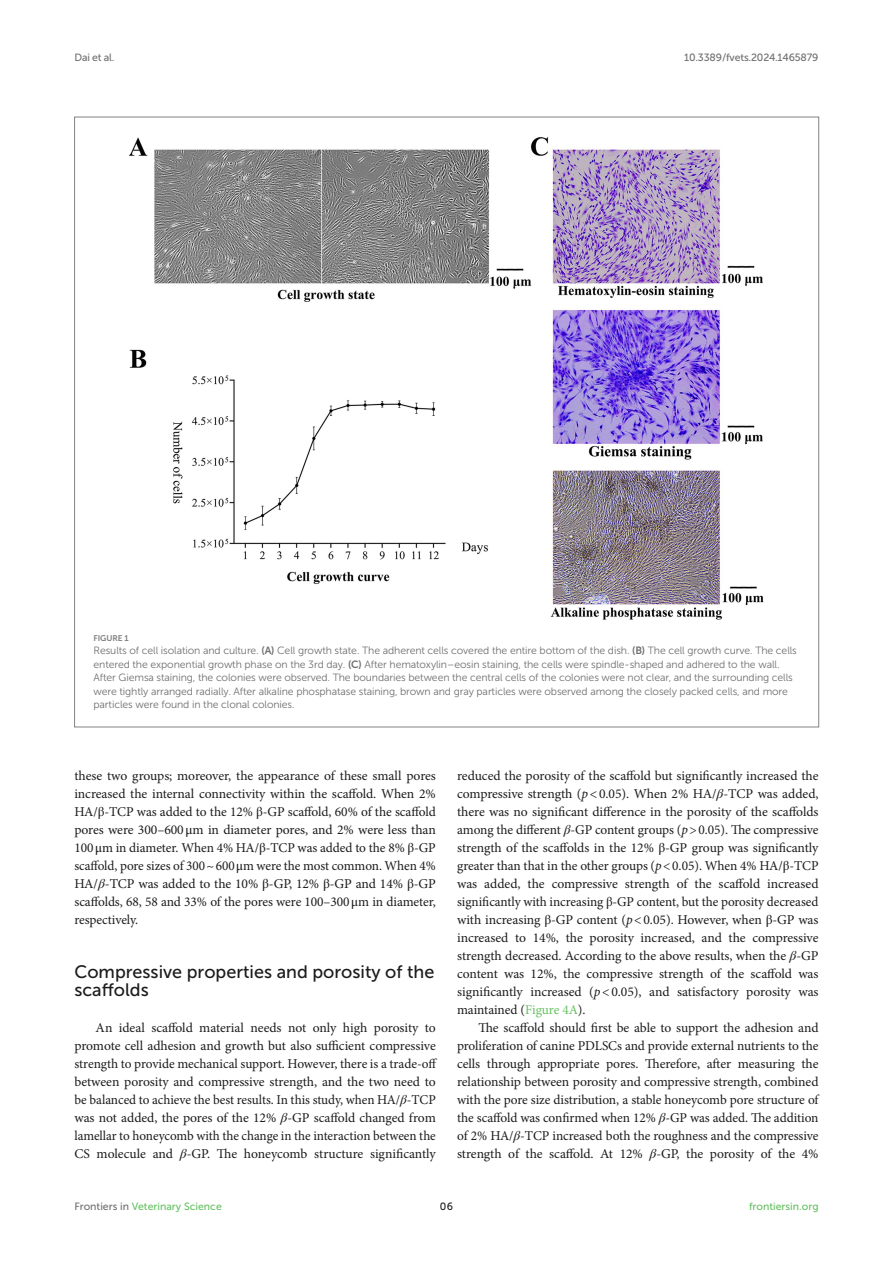
<style>
.page{position:relative;width:893px;height:1263px;background:#fff}
.page>*{position:absolute;margin:0;border:0;box-sizing:border-box;transform-origin:0 0}
.HEAD_2{font:18px/18px "Museo Sans 500";color:#1b1c1b}
.TEXT_FLUSH{font:13.5px/18px "Minion Pro";letter-spacing:-.005em;color:#1b1c1b;text-align:justify}
.TEXT{font:13.5px/18px "Minion Pro";letter-spacing:-.005em;color:#1b1c1b;text-align:justify}
.FIG_LEG{font:10.5px/13.5px "Museo Sans 300";letter-spacing:-.01em;color:#706f70}
.t1{font:10.5px "Museo Sans 500";color:#65c161}
.t2{font:10.5px "Museo Sans 500";letter-spacing:-.015em;color:#706f70}
.t3{font:10.5px "Museo Sans 500";color:#1b1c1b}
.FIG_HD{font:8.25px "Museo Sans 700";letter-spacing:-.01em;color:#7e7f7f}
.s1{font-family:"Museo Sans 700"}
.s2{font-family:"STIX General"}
.s3{font-family:"STIX General";font-style:italic}
.s4{font-style:italic}
.s5{color:#65c161}
.s6{color:#706f70}
</style>
<div class="page">
<img style="left:129px;top:137px;width:635px;height:483px">
<p class="t2" style="left:74px;top:51px;width:42px">Dai et al.</p>
<p class="t2" style="left:684px;top:51px;width:136px">10.3389/fvets.2024.1465879</p>
<p class="FIG_HD" style="left:94px;top:633px;width:37px">FIGURE 1</p>
<p class="FIG_LEG" style="left:94px;top:644px;width:705px">Results of cell isolation and culture. <span class="s1">(A)</span> Cell growth state. The adherent cells covered the entire bottom of the dish. <span class="s1">(B)</span> The cell growth curve. The cells entered the exponential growth phase on the 3rd day. <span class="s1">(C)</span> After hematoxylin–eosin staining, the cells were spindle-shaped and adhered to the wall.<br>After Giemsa staining, the colonies were observed. The boundaries between the central cells of the colonies were not clear, and the surrounding cells were tightly arranged radially. After alkaline phosphatase staining, brown and gray particles were observed among the closely packed cells, and more particles were found in the clonal colonies.</p>
<p class="TEXT" style="left:74px;top:767px;width:363px">these two groups; moreover, the appearance of these small pores increased the internal connectivity within the scaffold. When 2% HA/<span class="s2">β</span>-TCP was added to the 12% <span class="s2">β</span>-GP scaffold, 60% of the scaffold pores were 300–600<span class="s2">μ</span>m in diameter pores, and 2% were less than 100<span class="s2">μ</span>m in diameter. When 4% HA/<span class="s2">β</span>-TCP was added to the 8% <span class="s2">β</span>-GP scaffold, pore sizes of 300~600<span class="s2">μ</span>m were the most common. When 4% HA/<span class="s3">β</span>-TCP was added to the 10% <span class="s2">β</span>-GP, 12% <span class="s2">β</span>-GP and 14% <span class="s2">β</span>-GP scaffolds, 68, 58 and 33% of the pores were 100–300<span class="s2">μ</span>m in diameter, respectively.</p>
<p class="HEAD_2" style="left:74px;top:963px;width:361px">Compressive properties and porosity of the scaffolds</p>
<p class="TEXT_FLUSH" style="left:74px;top:1019px;width:364px;text-indent:21px">An ideal scaffold material needs not only high porosity to promote cell adhesion and growth but also sufficient compressive strength to provide mechanical support. However, there is a trade-off between porosity and compressive strength, and the two need to be balanced to achieve the best results. In this study, when HA/<span class="s3">β</span>-TCP was not added, the pores of the 12% <span class="s3">β</span>-GP scaffold changed from lamellar to honeycomb with the change in the interaction between the CS molecule and <span class="s3">β</span>-GP. The honeycomb structure significantly</p>
<p class="TEXT_FLUSH" style="left:457px;top:767px;width:363px">reduced the porosity of the scaffold but significantly increased the compressive strength (<span class="s4">p</span>&lt;0.05). When 2% HA/<span class="s3">β</span>-TCP was added, there was no significant difference in the porosity of the scaffolds among the different <span class="s3">β</span>-GP content groups (<span class="s4">p</span>&gt;0.05). The compressive strength of the scaffolds in the 12% <span class="s2">β</span>-GP group was significantly greater than that in the other groups (<span class="s4">p</span>&lt;0.05). When 4% HA/<span class="s2">β</span>-TCP was added, the compressive strength of the scaffold increased significantly with increasing <span class="s2">β</span>-GP content, but the porosity decreased with increasing <span class="s2">β</span>-GP content (<span class="s4">p</span>&lt;0.05). However, when <span class="s2">β</span>-GP was increased to 14%, the porosity increased, and the compressive strength decreased. According to the above results, when the <span class="s3">β</span>-GP content was 12%, the compressive strength of the scaffold was significantly increased (<span class="s4">p</span>&lt;0.05), and satisfactory porosity was maintained (<span class="s5">Figure 4A</span>).</p>
<p class="TEXT" style="left:457px;top:1019px;width:363px;text-indent:21px">The scaffold should first be able to support the adhesion and proliferation of canine PDLSCs and provide external nutrients to the cells through appropriate pores. Therefore, after measuring the relationship between porosity and compressive strength, combined with the pore size distribution, a stable honeycomb pore structure of the scaffold was confirmed when 12% <span class="s3">β</span>-GP was added. The addition of 2% HA/<span class="s3">β</span>-TCP increased both the roughness and the compressive strength of the scaffold. At 12% <span class="s3">β</span>-GP, the porosity of the 4%</p>
<p class="t1" style="left:74px;top:1200px;width:149px"><span class="s6">Frontiers in</span> Veterinary Science</p>
<p class="t3" style="left:440px;top:1200px;width:15px">06</p>
<p class="t1" style="left:749px;top:1200px;width:71px">frontiersin.org</p>
</div>
